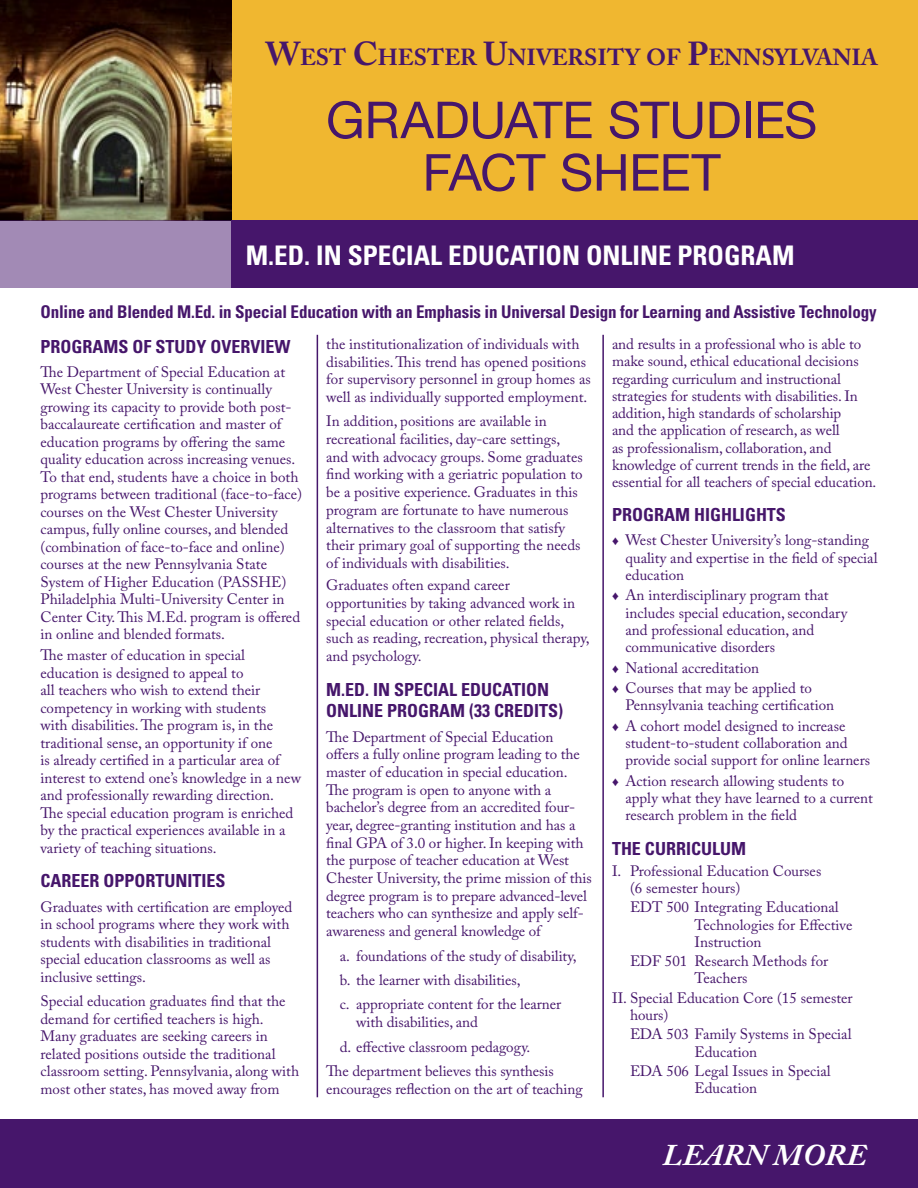
<style>
.page{position:relative;width:918px;height:1188px;background:#fff}
.page>*{position:absolute;margin:0;border:0;box-sizing:border-box;transform-origin:0 0}
.t1{font:51px/52.5px "Helvetica Neue";letter-spacing:-.01em;color:#46166b;text-align:center}
.t2{font:italic 700 30px "Adobe Caslon Pro";letter-spacing:.015em;color:#fff}
.t3{font:700 condensed 27px "Univers";color:#fff}
.t4{font:700 23.1px "Adobe Caslon Pro";color:#46166b}
.t5{font:700 condensed 18px/21.5px "Univers";color:#46166b}
.t6{font:700 condensed 17.55px "Univers";letter-spacing:-.01em;color:#46166b}
.t7{font:15px/17.5px "Adobe Caslon Pro";color:#46166b}
.s1{font-size:33px}
</style>
<div class="page">
<div style="left:226px;top:0;width:692px;height:220px;background:#f0b730"></div>
<img style="left:0;top:0;width:232px;height:220px">
<div style="left:232px;top:220px;width:686px;height:68px;background:#46166b"></div>
<hr style="left:317px;top:335px;width:1px;height:762px;background:#46166b">
<hr style="left:602px;top:335px;width:2px;height:762px;background:#46166b">
<div style="left:0;top:220px;width:232px;height:68px;background:#a28ab5"></div>
<div style="left:0;top:1119px;width:918px;height:69px;background:#46166b"></div>
<h3 class="t4" style="left:265px;top:43px;width:614px"><span class="s1">W</span>EST <span class="s1">C</span>HESTER <span class="s1">U</span>NIVERSITY OF <span class="s1">P</span>ENNSYLVANIA</h3>
<h1 class="t1" style="left:326px;top:93px;width:489px">GRADUATE STUDIES<br>FACT SHEET</h1>
<h3 class="t3" style="left:246px;top:238px;width:232px">M.ED. IN SPECIAL EDUCAT</h3>
<h3 class="t3" style="left:538px;top:238px;width:238px">ION ONLINE PROGRAM</h3>
<p class="t6" style="left:40px;top:301px;width:838px">ONLINE AND BLENDED M.ED. IN SPECIAL EDUCATION WITH AN EMPHASIS IN UNIVERSAL DESIGN FOR LEARNING AND ASSISTIVE TECHNOLOGY</p>
<p class="t5" style="left:40px;top:335px;width:65px">PROGRAMS</p>
<p class="t5" style="left:133px;top:335px;width:160px">OF STUDY OVERVIEW</p>
<p class="t7" style="left:40px;top:363px;width:263px">The Department of Special Education at West Chester University is continually growing its capacity to provide both post&shy;baccalaureate certification and master of education programs by offering the same quality education across increasing venues.<br>To that end, students have a choice in both programs between traditional (face-to-face) courses on the West Chester University campus, fully online courses, and blended (combination of face-to-face and online) courses at the new Pennsylvania State System of Higher Education (PASSHE)<br>Philadelphia Multi-University Center in Center City. This M.Ed. program is offered in online and blended formats.</p>
<p class="t7" style="left:40px;top:646px;width:262px">The master of education in special education is designed to appeal to<br>all teachers who wish to extend their competency in working with students<br>with disabilities. The program is, in the traditional sense, an opportunity if one<br>is already certified in a particular area of interest to extend one’s knowledge in a new and professionally rewarding direction.<br>The special education program is enriched by the practical experiences available in a variety of teaching situations.</p>
<p class="t5" style="left:40px;top:870px;width:176px">CAREER OPPORTUNITIES</p>
<p class="t7" style="left:40px;top:898px;width:253px">Graduates with certification are employed in school programs where they work with students with disabilities in traditional special education classrooms as well as inclusive settings.</p>
<p class="t7" style="left:40px;top:992px;width:260px">Special education graduates find that the demand for certified teachers is high.<br>Many graduates are seeking careers in related positions outside the traditional classroom setting. Pennsylvania, along with most other states, has moved away from</p>
<p class="t7" style="left:326px;top:335px;width:266px">the institutionalization of individuals with disabilities. This trend has opened positions for supervisory personnel in group homes as well as individually supported employment.</p>
<p class="t7" style="left:326px;top:412px;width:258px">In addition, positions are available in recreational facilities, day-care settings, and with advocacy groups. Some graduates find working with a geriatric population to be a positive experience. Graduates in this program are fortunate to have numerous alternatives to the classroom that satisfy their primary goal of supporting the needs of individuals with disabilities.</p>
<p class="t7" style="left:326px;top:576px;width:265px">Graduates often expand career opportunities by taking advanced work in special education or other related fields, such as reading, recreation, physical therapy, and psychology.</p>
<p class="t5" style="left:326px;top:678px;width:155px">M.ED. IN SPECIAL EDUCAT</p>
<p class="t7" style="left:612px;top:335px;width:266px">and results in a professional who is able to make sound, ethical educational decisions regarding curriculum and instructional strategies for students with disabilities. In addition, high standards of scholarship<br>and the application of research, as well<br>as professionalism, collaboration, and knowledge of current trends in the field, are essential for all teachers of special education.</p>
<p class="t5" style="left:612px;top:504px;width:155px">PROGRAM HIGHLIGHTS</p>
<p class="t7" style="left:626px;top:532px;width:254px;text-indent:-13px">♦ West Chester University’s long-standing quality and expertise in the field of special education</p>
<p class="t7" style="left:626px;top:587px;width:223px;text-indent:-13px">♦ An interdisciplinary program that includes special education, secondary and professional education, and communicative disorders</p>
<p class="t7" style="left:612px;top:657px;width:202px;line-height:20.5px">♦ National accreditation<br>♦ Courses that may be applied to</p>
<p class="t7" style="left:612px;top:695px;width:235px;line-height:20.5px;text-align:center">Pennsylvania teaching certification<br>♦ A cohort model designed to increase</p>
<p class="t7" style="left:626px;top:734px;width:246px">student-to-student collaboration and provide social support for online learners</p>
<p class="t7" style="left:626px;top:772px;width:249px;text-indent:-13px">♦ Action research allowing students to apply what they have learned to a current research problem in the field</p>
<p class="t5" style="left:612px;top:837px;width:91px">THE CURRICULUM</p>
<p class="t7" style="left:630px;top:862px;width:193px;text-indent:-18px">I. Professional Education Courses (6 semester hours)</p>
<p class="t7" style="left:694px;top:898px;width:159px;text-indent:-64px">EDT 500 Integrating Educational<br>Technologies for Effective<br>Instruction</p>
<p class="t7" style="left:694px;top:952px;width:135px;text-indent:-64px">EDF 501 Research Methods for<br>Teachers</p>
<p class="t7" style="left:630px;top:989px;width:224px;text-indent:-18px">II. Special Education Core (15 semester hours)</p>
<p class="t7" style="left:694px;top:1026px;width:159px;text-indent:-64px">EDA 503 Family Systems in Special<br>Education</p>
<p class="t7" style="left:694px;top:1062px;width:138px;text-indent:-64px">EDA 506 Legal Issues in Special<br>Education</p>
<p class="t5" style="left:326px;top:678px;width:239px;text-indent:195px">ION<br>ONLINE PROGRAM (33 CREDITS)</p>
<p class="t7" style="left:326px;top:728px;width:267px">The Department of Special Education<br>offers a fully online program leading to the master of education in special education.<br>The program is open to anyone with a bachelor’s degree from an accredited four&shy;year, degree-granting institution and has a final GPA of 3.0 or higher. In keeping with the purpose of teacher education at West Chester University, the prime mission of this degree program is to prepare advanced-level teachers who can synthesize and apply self&shy;awareness and general knowledge of</p>
<p class="t7" style="left:340px;top:943px;width:238px;line-height:24.5px">a. foundations of the study of disability, b. the learner with disabilities,<br>c. appropriate content for the learner</p>
<p class="t7" style="left:356px;top:1013px;width:123px">with disabilities, and</p>
<p class="t7" style="left:340px;top:1038px;width:192px">d. effective classroom pedagogy.</p>
<p class="t7" style="left:326px;top:1062px;width:229px">The department believes this synthesis</p>
<p class="t7" style="left:326px;top:1080px;width:258px">encourages reflection on the art of teaching</p>
<h2 class="t2" style="left:663px;top:1137px;width:206px">LEARN MORE</h2>
</div>
